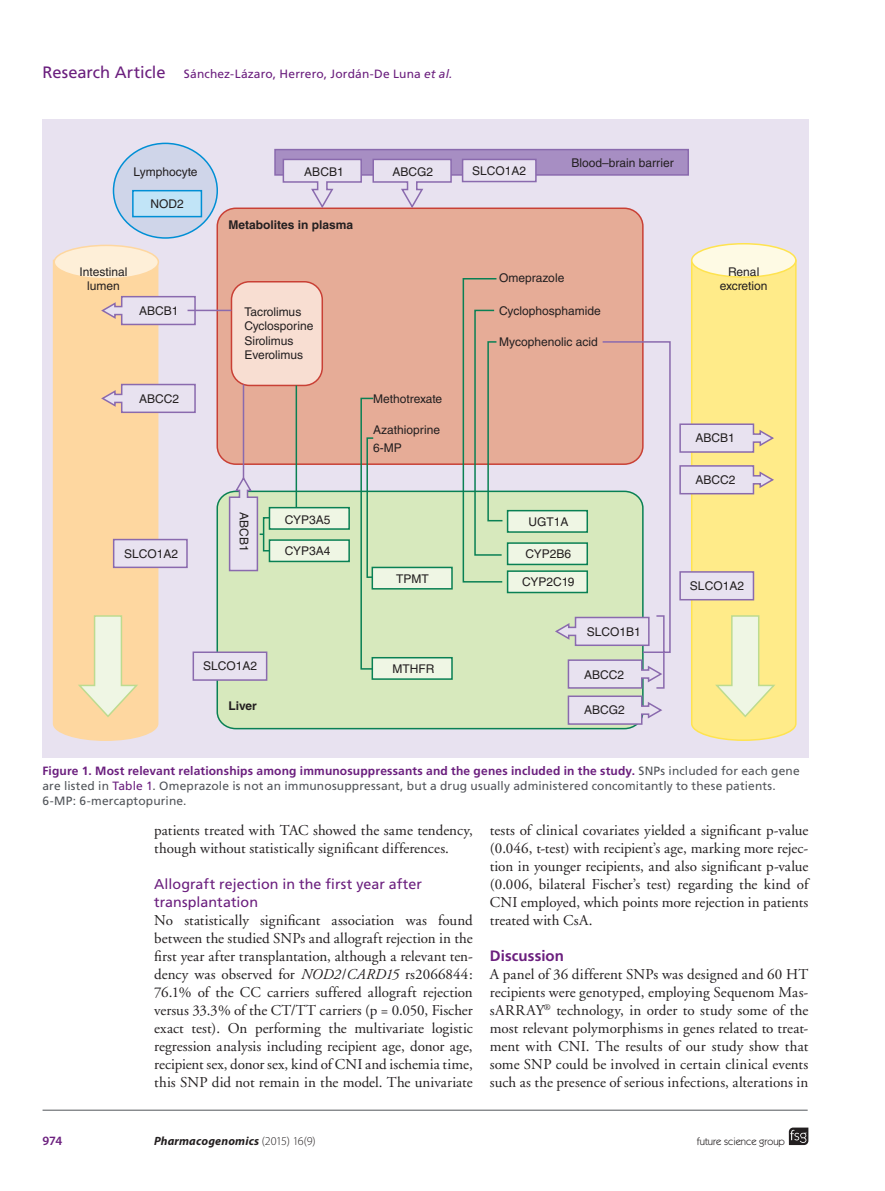
<style>
.page{position:relative;width:885px;height:1191px;background:#fff}
.page>*{position:absolute;margin:0;border:0;box-sizing:border-box;transform-origin:0 0}
.bodyfirst{font:15px/18px "Adobe Garamond";color:#231f20;text-align:justify}
.bodyindent{font:15px/18px "Adobe Garamond";color:#231f20}
.crosshead1{font:700 15px "Frutiger 65";letter-spacing:.005em;color:#6b1f7e}
.crosshead2{font:14.25px/18px "Frutiger";letter-spacing:.005em;color:#6b1f7e}
.t1{font:600 12.75px "Myriad Pro";color:#6b1f7e}
.t2{font:12px/14.4px "Helvetica LT Std";color:#231f20;text-align:center}
.figurecaption{font:12px/15px "Frutiger";letter-spacing:.01em;color:#52555a}
.t3{font:12px "Frutiger";letter-spacing:.01em;color:#6b1f7e}
.t4{font:italic 700 12px "Myriad Pro";letter-spacing:.015em;color:#231f20}
.t5{font:700 12px "Helvetica LT Std";color:#231f20}
.t6{font:10.5px "Itc Kabel";color:#231f20}
.s1{font-size:16.5px}
.s2{font-style:italic}
.s3{font-family:"Frutiger 65";font-weight:700;color:#6b1f7e}
.s4{color:#6b1f7e}
.s5{font-weight:300;font-style:normal}
</style>
<div class="page">
<div style="left:43px;top:119px;width:765px;height:638px;background:#e8e2f0"></div>
<div style="left:217px;top:491px;width:425px;height:237px;background:#d7e9bd;border-radius:18px"></div>
<div style="left:274px;top:149px;width:415px;height:27px;background:#a78ec3;border:2px solid #8a6aae"></div>
<div style="left:462px;top:159px;width:74px;height:23px;background:#e8e2f0;border:2px solid #8a6aae"></div>
<div style="left:52px;top:259px;width:107px;height:482px;background:#fed7a0"></div>
<svg style="left:100px;top:295px;width:96px;height:31px"></svg>
<svg style="left:100px;top:383px;width:86px;height:31px"></svg>
<div style="left:217px;top:208px;width:425px;height:256px;background:#e6ac97;border-radius:18px"></div>
<div style="left:231px;top:282px;width:91px;height:103px;background:#f8ded2;border-radius:18px"></div>
<svg style="left:282px;top:158px;width:80px;height:51px"></svg>
<svg style="left:371px;top:158px;width:81px;height:51px"></svg>
<svg style="left:690px;top:259px;width:107px;height:482px;background:#feea89"></svg>
<div style="left:54px;top:245px;width:104px;height:34px;background:#feefd8;border-radius:50%"></div>
<div style="left:53px;top:245px;width:106px;height:34px;border:2px solid #fed7a0;border-radius:50%"></div>
<div style="left:691px;top:244px;width:104px;height:33px;background:#fefae4;border-radius:50%"></div>
<div style="left:691px;top:243px;width:105px;height:35px;border:2px solid #ffe34f;border-radius:50%"></div>
<svg style="left:76px;top:614px;width:64px;height:104px;background:#f4e3b8"></svg>
<svg style="left:713px;top:614px;width:64px;height:104px;background:#f4eeac"></svg>
<div style="left:113px;top:143px;width:104px;height:95px;background:#cfd5e9;border-radius:50%"></div>
<div style="left:113px;top:143px;width:105px;height:96px;border:2px solid #008fd5;border-radius:50%"></div>
<div style="left:132px;top:190px;width:70px;height:27px;background:#c1e4f7;border:2px solid #008fd5"></div>
<div style="left:679px;top:571px;width:75px;height:29px;background:#e8e2f0;border:2px solid #8a6aae"></div>
<div style="left:113px;top:539px;width:75px;height:29px;background:#e8e2f0;border:2px solid #8a6aae"></div>
<svg style="left:679px;top:464px;width:96px;height:31px"></svg>
<svg style="left:679px;top:423px;width:96px;height:30px"></svg>
<svg style="left:567px;top:695px;width:95px;height:30px"></svg>
<svg style="left:186px;top:309px;width:485px;height:380px"></svg>
<svg style="left:788px;top:1127px;width:20px;height:18px"></svg>
<hr style="left:43px;top:1109px;width:764px;height:1px;background:#52555a">
<p class="t3" style="left:43px;top:67px;width:411px"><span class="s1">Research Article</span> Sánchez-Lázaro, Herrero, Jordán-De Luna <span class="s2">et al.</span></p>
<p class="t2" style="left:133px;top:165px;width:65px">Lymphocyte</p>
<p class="t2" style="left:150px;top:197px;width:35px">NOD2</p>
<p class="t2" style="left:304px;top:165px;width:41px">ABCB1</p>
<p class="t2" style="left:392px;top:165px;width:42px">ABCG2</p>
<p class="t2" style="left:472px;top:163px;width:56px">SLCO1A2</p>
<p class="t5" style="left:228px;top:217px;width:126px">Metabolites in plasma</p>
<p class="t2" style="left:571px;top:155px;width:104px">Blood–brain barrier</p>
<p class="t2" style="left:80px;top:264px;width:49px">Intestinal lumen</p>
<p class="t2" style="left:719px;top:264px;width:49px">Renal excretion</p>
<p class="t2" style="left:499px;top:270px;width:67px">Omeprazole</p>
<p class="t2" style="left:499px;top:303px;width:103px">Cyclophosphamide</p>
<p class="t2" style="left:499px;top:335px;width:100px">Mycophenolic acid</p>
<p class="t2" style="left:139px;top:303px;width:41px">ABCB1</p>
<p class="t2" style="left:244px;top:304px;width:70px;text-align:left">Tacrolimus<br>Cyclosporine<br>Sirolimus<br>Everolimus</p>
<p class="t2" style="left:139px;top:391px;width:42px">ABCC2</p>
<p class="t2" style="left:124px;top:546px;width:56px">SLCO1A2</p>
<p class="t2" style="left:251px;top:512px;width:41px;rotate:90deg">ABCB1</p>
<p class="t2" style="left:285px;top:513px;width:47px">CYP3A5</p>
<p class="t2" style="left:285px;top:543px;width:47px">CYP3A4</p>
<p class="t2" style="left:203px;top:659px;width:56px">SLCO1A2</p>
<p class="t5" style="left:228px;top:698px;width:30px">Liver</p>
<p class="t2" style="left:373px;top:391px;width:70px">Methotrexate</p>
<p class="t2" style="left:373px;top:420px;width:68px;line-height:18px;text-align:left">Azathioprine<br>6-MP</p>
<p class="t2" style="left:396px;top:571px;width:34px">TPMT</p>
<p class="t2" style="left:392px;top:662px;width:43px">MTHFR</p>
<p class="t2" style="left:528px;top:514px;width:42px">UGT1A</p>
<p class="t2" style="left:525px;top:546px;width:47px">CYP2B6</p>
<p class="t2" style="left:522px;top:574px;width:54px">CYP2C19</p>
<p class="t2" style="left:586px;top:624px;width:56px">SLCO1B1</p>
<p class="t2" style="left:584px;top:667px;width:42px">ABCC2</p>
<p class="t2" style="left:584px;top:702px;width:42px">ABCG2</p>
<p class="t2" style="left:695px;top:431px;width:41px">ABCB1</p>
<p class="t2" style="left:695px;top:472px;width:42px">ABCC2</p>
<p class="t2" style="left:690px;top:578px;width:56px">SLCO1A2</p>
<p class="figurecaption" style="left:42px;top:763px;width:758px"><span class="s3">Figure 1. Most relevant relationships among immunosuppressants and the genes included in the study.</span> SNPs included for each gene are listed in <span class="s4">Table 1</span>. Omeprazole is not an immunosuppressant, but a drug usually administered concomitantly to these patients.<br>6-MP: 6-mercaptopurine.</p>
<p class="bodyindent" style="left:154px;top:821px;width:320px">patients treated with TAC showed the same tendency, though without statistically significant differences.</p>
<p class="crosshead2" style="left:154px;top:875px;width:269px">Allograft rejection in the first year after transplantation</p>
<p class="bodyfirst" style="left:154px;top:911px;width:320px">No statistically significant association was found between the studied SNPs and allograft rejection in the first year after transplantation, although a relevant ten&shy;dency was observed for <span class="s2">NOD2</span>/<span class="s2">CARD15</span> rs2066844:<br>76.1% of the CC carriers suffered allograft rejection versus 33.3% of the CT/TT carriers (p = 0.050, Fischer exact test). On performing the multivariate logistic regression analysis including recipient age, donor age, recipient sex, donor sex, kind of CNI and ischemia time, this SNP did not remain in the model. The univariate</p>
<p class="bodyfirst" style="left:490px;top:821px;width:320px">tests of clinical covariates yielded a significant p-value (0.046, t-test) with recipient’s age, marking more rejec&shy;tion in younger recipients, and also significant p-value (0.006, bilateral Fischer’s test) regarding the kind of CNI employed, which points more rejection in patients treated with CsA.</p>
<p class="crosshead1" style="left:490px;top:946px;width:76px">Discussion</p>
<p class="bodyfirst" style="left:490px;top:965px;width:320px">A panel of 36 different SNPs was designed and 60 HT recipients were genotyped, employing Sequenom Mas&shy;sARRAY<sup>®</sup> technology, in order to study some of the most relevant polymorphisms in genes related to treat&shy;ment with CNI. The results of our study show that some SNP could be involved in certain clinical events such as the presence of serious infections, alterations in</p>
<p class="t1" style="left:43px;top:1132px;width:21px">974</p>
<p class="t4" style="left:154px;top:1132px;width:163px">Pharmacogenomics <span class="s5">(2015) 16(9)</span></p>
<p class="t6" style="left:696px;top:1135px;width:90px">future science group</p>
</div>
